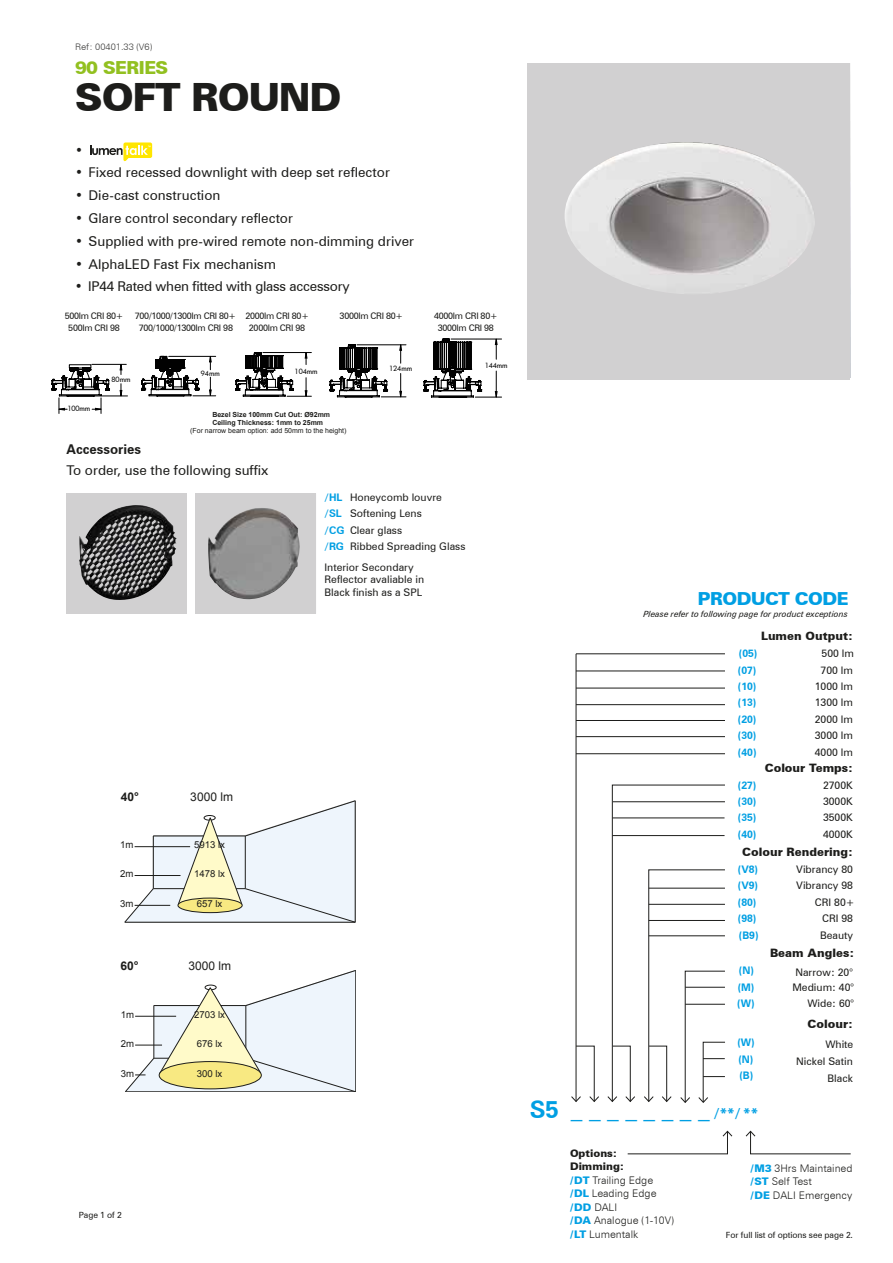
<style>
.page{position:relative;width:893px;height:1263px;background:#fff}
.page>*{position:absolute;margin:0;border:0;box-sizing:border-box;transform-origin:0 0}
.t1{font:39px "Zurich Black BT";letter-spacing:-.03em;color:#1d1d1b}
.t2{font:18px "Zurich Black BT";letter-spacing:-.03em;color:#009fe3}
.t3{font:18px "Zurich Black BT";letter-spacing:-.03em;color:#92c020}
.t4{font:700 13.95px "Zurich BT";color:#009fe3;scale:1.68 1}
.t5{font:13.5px "Zurich BT";color:#1d1d1b}
.t6{font:700 13.5px "Zurich BT";color:#1d1d1b}
.t7{font:12px "Arial";color:#1d1d1b}
.t8{font:700 12px "Arial";color:#1d1d1b}
.t9{font:11.55px "Zurich Black BT";color:#1d1d1b}
.t10{font:10.5px/16.2px "Zurich BT";color:#1d1d1b}
.t11{font:300 10.5px/13.5px "Zurich BT";color:#1d1d1b}
.t12{font:700 10.5px/16.8px "Zurich BT";color:#009fe3}
.t13{font:10.5px/13.5px "Zurich Black BT";color:#1d1d1b}
.t14{font:9.6px "Arial";color:#1d1d1b}
.t15{font:9px/12px "Zurich BT";letter-spacing:-.03em;color:#1d1d1b;text-align:center}
.t16{font:300 9px "Zurich BT";color:#3c3c3b}
.t17{font:italic 8.55px "Zurich BT";letter-spacing:-.01em;color:#1d1d1b}
.t18{font:8.55px "Zurich BT";letter-spacing:-.01em;color:#1d1d1b}
.t19{font:700 7.05px/8.4px "Arial";color:#1d1d1b}
.t20{font:7.05px "Arial";color:#1d1d1b}
.t21{font:500 7.05px "Futura";color:#010101}
.s1{font-weight:700;color:#009fe3}
.s2{font-size:24px}
.s3{font-family:"Zurich Black BT";font-weight:400;color:#009fe3}
</style>
<div class="page">
<svg style="left:627px;top:1131px;width:105px;height:23px"></svg>
<svg style="left:745px;top:1131px;width:106px;height:23px"></svg>
<hr style="left:576px;top:654px;width:1px;height:447px;background:#1d1d1b">
<svg style="left:571px;top:1046px;width:28px;height:56px"></svg>
<svg style="left:607px;top:785px;width:118px;height:318px"></svg>
<div style="left:67px;top:493px;width:120px;height:121px;background:#d1d0d1"></div>
<img style="left:79px;top:505px;width:98px;height:95px">
<div style="left:196px;top:493px;width:120px;height:121px;background:#d1d0d1"></div>
<img style="left:208px;top:507px;width:92px;height:92px">
<svg style="left:124px;top:800px;width:232px;height:292px"></svg>
<div style="left:178px;top:898px;width:64px;height:15px;background:#f8e982;border-radius:50%"></div>
<div style="left:178px;top:898px;width:64px;height:15px;border:1px solid #1d1d1b;border-radius:50%"></div>
<svg style="left:90px;top:142px;width:62px;height:19px"></svg>
<div style="left:527px;top:63px;width:322px;height:316px;background:#d1d0d1"></div>
<img style="left:564px;top:142px;width:251px;height:152px">
<hr style="left:576px;top:653px;width:149px;height:1px;background:#1d1d1b">
<hr style="left:576px;top:736px;width:149px;height:1px;background:#1d1d1b">
<hr style="left:576px;top:720px;width:149px;height:1px;background:#1d1d1b">
<hr style="left:576px;top:704px;width:149px;height:1px;background:#1d1d1b">
<hr style="left:576px;top:688px;width:149px;height:1px;background:#1d1d1b">
<hr style="left:576px;top:671px;width:149px;height:1px;background:#1d1d1b">
<hr style="left:576px;top:753px;width:149px;height:1px;background:#1d1d1b">
<svg style="left:141px;top:356px;width:75px;height:41px"></svg>
<svg style="left:235px;top:352px;width:76px;height:45px"></svg>
<svg style="left:329px;top:344px;width:77px;height:54px"></svg>
<svg style="left:424px;top:339px;width:78px;height:59px"></svg>
<svg style="left:51px;top:364px;width:77px;height:49px"></svg>
<p class="t16" style="left:75px;top:41px;width:79px">Ref: 00401.33 (V6)</p>
<h2 class="t3" style="left:75px;top:57px;width:95px">90 SERIES</h2>
<h1 class="t1" style="left:75px;top:74px;width:268px">SOFT ROUND</h1>
<p class="t5" style="left:75px;top:142px;width:9px">•</p>
<p class="t5" style="left:75px;top:164px;width:316px">• Fixed recessed downlight with deep set reflector</p>
<p class="t5" style="left:75px;top:187px;width:147px">• Die-cast construction</p>
<p class="t5" style="left:75px;top:210px;width:220px">• Glare control secondary reflector</p>
<p class="t5" style="left:75px;top:233px;width:341px">• Supplied with pre-wired remote non-dimming driver</p>
<p class="t5" style="left:75px;top:256px;width:203px">• AlphaLED Fast Fix mechanism</p>
<p class="t5" style="left:75px;top:278px;width:277px">• IP44 Rated when fitted with glass accessory</p>
<p class="t15" style="left:65px;top:310px;width:60px">500lm CRI 80+<br>500lm CRI 98</p>
<p class="t15" style="left:135px;top:310px;width:103px">700/1000/1300lm CRI 80+<br>700/1000/1300lm CRI 98</p>
<p class="t15" style="left:245px;top:310px;width:65px">2000lm CRI 80+</p>
<p class="t15" style="left:340px;top:310px;width:65px">3000lm CRI 80+</p>
<p class="t21" style="left:201px;top:369px;width:20px">94mm</p>
<p class="t21" style="left:295px;top:367px;width:24px">104mm</p>
<p class="t15" style="left:434px;top:310px;width:65px">4000lm CRI 80+</p>
<p class="t15" style="left:249px;top:322px;width:58px">2000lm CRI 98</p>
<p class="t15" style="left:438px;top:322px;width:58px">3000lm CRI 98</p>
<p class="t21" style="left:485px;top:361px;width:24px">144mm</p>
<p class="t21" style="left:389px;top:363px;width:24px">124mm</p>
<p class="t21" style="left:112px;top:374px;width:20px">80mm</p>
<p class="t21" style="left:67px;top:404px;width:24px">100mm</p>
<p class="t19" style="left:212px;top:410px;width:119px">Bezel Size 100mm Cut Out: Ø92mm<br>Ceiling Thickness: 1mm to 25mm</p>
<p class="t20" style="left:190px;top:426px;width:158px">(For narrow beam option: add 50mm to the height)</p>
<p class="t6" style="left:67px;top:441px;width:76px">Accessories</p>
<p class="t5" style="left:67px;top:462px;width:204px">To order, use the following suffix</p>
<p class="t10" style="left:324px;top:489px;width:119px"><span class="s1">/HL</span> Honeycomb louvre <span class="s1">/SL</span> Softening Lens <span class="s1">/CG</span> Clear glass</p>
<p class="t10" style="left:324px;top:536px;width:142px;line-height:20.7px"><span class="s1">/RG</span> Ribbed Spreading Glass<br>Interior Secondary</p>
<p class="t10" style="left:324px;top:573px;width:101px;line-height:12.6px">Reflector avaliable in<br>Black finish as a SPL</p>
<p class="t8" style="left:121px;top:788px;width:20px">40°</p>
<p class="t7" style="left:190px;top:788px;width:44px">3000 lm</p>
<p class="t14" style="left:120px;top:838px;width:15px">1m</p>
<p class="t14" style="left:120px;top:867px;width:15px">2m</p>
<p class="t14" style="left:120px;top:897px;width:15px">3m</p>
<p class="t14" style="left:194px;top:838px;width:32px">5913 lx</p>
<p class="t14" style="left:194px;top:867px;width:32px">1478 lx</p>
<p class="t14" style="left:197px;top:897px;width:27px">657 lx</p>
<p class="t8" style="left:121px;top:958px;width:20px">60°</p>
<p class="t7" style="left:188px;top:958px;width:44px">3000 lm</p>
<p class="t14" style="left:121px;top:1008px;width:15px">1m</p>
<p class="t14" style="left:121px;top:1037px;width:15px">2m</p>
<p class="t14" style="left:121px;top:1067px;width:15px">3m</p>
<p class="t18" style="left:79px;top:1210px;width:44px">Page 1 of 2</p>
<p class="t14" style="left:194px;top:1008px;width:32px">2703 lx</p>
<p class="t14" style="left:197px;top:1037px;width:27px">676 lx</p>
<p class="t14" style="left:197px;top:1067px;width:27px">300 lx</p>
<h2 class="t2" style="left:698px;top:587px;width:152px">PRODUCT CODE</h2>
<p class="t17" style="left:643px;top:608px;width:206px">Please refer to following page for product exceptions</p>
<p class="t9" style="left:761px;top:629px;width:93px">Lumen Output:</p>
<p class="t12" style="left:738px;top:662px;width:20px">(07)</p>
<p class="t10" style="left:821px;top:662px;width:34px">700 lm</p>
<p class="t12" style="left:738px;top:678px;width:20px">(10)</p>
<p class="t10" style="left:815px;top:678px;width:40px">1000 lm</p>
<p class="t12" style="left:738px;top:694px;width:20px">(13)</p>
<p class="t10" style="left:815px;top:694px;width:40px">1300 lm</p>
<p class="t12" style="left:738px;top:710px;width:20px">(20)</p>
<p class="t10" style="left:815px;top:711px;width:40px">2000 lm</p>
<p class="t12" style="left:738px;top:727px;width:20px">(30)</p>
<p class="t10" style="left:815px;top:727px;width:40px">3000 lm</p>
<p class="t12" style="left:739px;top:644px;width:20px">(05)</p>
<p class="t10" style="left:822px;top:645px;width:34px">500 lm</p>
<p class="t12" style="left:738px;top:744px;width:20px">(40)</p>
<p class="t10" style="left:815px;top:744px;width:40px">4000 lm</p>
<p class="t9" style="left:765px;top:761px;width:90px">Colour Temps:</p>
<p class="t12" style="left:738px;top:777px;width:20px">(27)</p>
<p class="t10" style="left:823px;top:777px;width:31px">2700K</p>
<p class="t12" style="left:738px;top:793px;width:20px">(30)</p>
<p class="t10" style="left:823px;top:793px;width:31px">3000K</p>
<p class="t12" style="left:738px;top:809px;width:20px">(35)</p>
<p class="t10" style="left:823px;top:809px;width:31px">3500K</p>
<p class="t12" style="left:738px;top:825px;width:20px">(40)</p>
<p class="t10" style="left:823px;top:826px;width:31px">4000K</p>
<p class="t9" style="left:742px;top:844px;width:112px">Colour Rendering:</p>
<p class="t12" style="left:738px;top:861px;width:22px">(V8)</p>
<p class="t10" style="left:796px;top:861px;width:58px">Vibrancy 80</p>
<p class="t12" style="left:738px;top:877px;width:22px">(V9)</p>
<p class="t10" style="left:796px;top:877px;width:58px">Vibrancy 98</p>
<p class="t12" style="left:738px;top:893px;width:20px">(80)</p>
<p class="t10" style="left:815px;top:894px;width:41px">CRI 80+</p>
<p class="t12" style="left:738px;top:910px;width:20px">(98)</p>
<p class="t10" style="left:822px;top:910px;width:32px">CRI 98</p>
<p class="t9" style="left:770px;top:946px;width:86px">Beam Angles:</p>
<p class="t12" style="left:738px;top:978px;width:18px">(M)</p>
<p class="t10" style="left:792px;top:979px;width:63px">Medium: 40°</p>
<p class="t12" style="left:737px;top:995px;width:19px">(W)</p>
<p class="t10" style="left:807px;top:995px;width:48px">Wide: 60°</p>
<p class="t9" style="left:808px;top:1017px;width:47px">Colour:</p>
<p class="t12" style="left:739px;top:926px;width:21px">(B9)</p>
<p class="t10" style="left:820px;top:927px;width:35px">Beauty</p>
<p class="t12" style="left:739px;top:962px;width:16px">(N)</p>
<p class="t10" style="left:795px;top:963px;width:59px">Narrow: 20°</p>
<p class="t12" style="left:737px;top:1034px;width:19px">(W) (N)</p>
<p class="t10" style="left:825px;top:1036px;width:30px">White</p>
<p class="t10" style="left:796px;top:1053px;width:58px">Nickel Satin</p>
<p class="t12" style="left:739px;top:1067px;width:15px">(B)</p>
<p class="t10" style="left:827px;top:1070px;width:27px">Black</p>
<h3 class="t4" style="left:530px;top:1105px;width:137px"><span class="s2">S5</span> _ _ _ _ _ _ _ _ /**/ **</h3>
<p class="t13" style="left:570px;top:1146px;width:56px">Options:<br>Dimming:</p>
<p class="t11" style="left:570px;top:1173px;width:105px"><span class="s3">/DT</span> Trailing Edge <span class="s3">/DL</span> Leading Edge <span class="s3">/DD</span> DALI<br><span class="s3">/DA</span> Analogue (1-10V) <span class="s3">/LT</span> Lumentalk</p>
<p class="t11" style="left:750px;top:1161px;width:104px"><span class="s3">/M3</span> 3Hrs Maintained <span class="s3">/ST</span> Self Test<br><span class="s3">/DE</span> DALI Emergency</p>
<p class="t18" style="left:726px;top:1229px;width:129px">For full list of options see page 2.</p>
</div>
